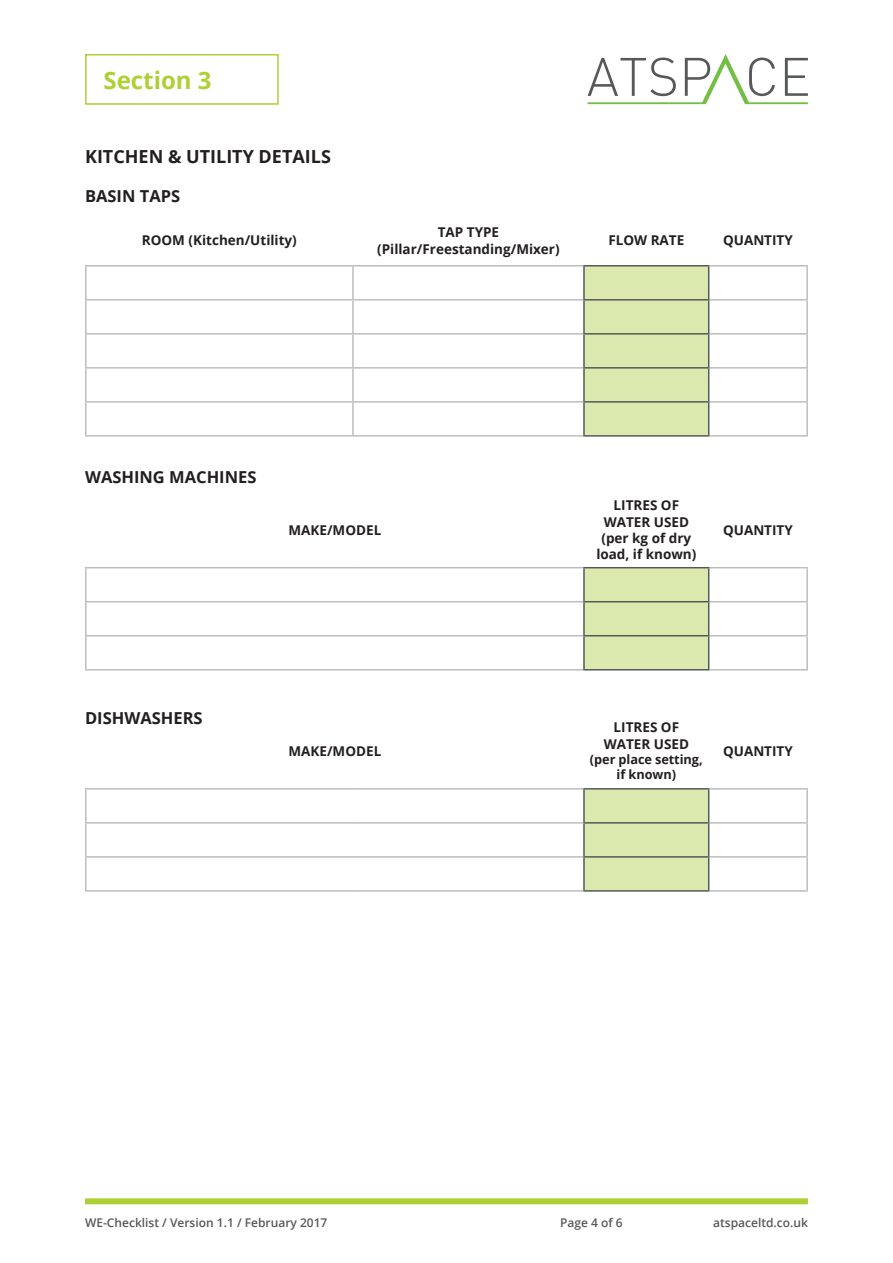
<style>
.page{position:relative;width:893px;height:1263px;background:#fff}
.page>*{position:absolute;margin:0;border:0;box-sizing:border-box;transform-origin:0 0}
.t1{font:700 24px "Open Sans";color:#aed036}
.t2{font:700 18px "Open Sans";color:#231f20}
.t3{font:700 16.5px "Open Sans";color:#231f20}
.t4{font:700 13.5px/16.2px "Open Sans";color:#231f20;text-align:center}
.t5{font:700 12.75px/15.3px "Open Sans";letter-spacing:-.005em;color:#231f20;text-align:center}
.t6{font:600 12px "Open Sans";color:#57585a}
</style>
<div class="page">
<div style="left:85px;top:54px;width:194px;height:51px;border:2px solid #aed036"></div>
<div style="left:585px;top:266px;width:123px;height:169px;background:#dce9ae"></div>
<hr style="left:85px;top:265px;width:268px;height:1px;background:#bcbdc0">
<hr style="left:85px;top:266px;width:2px;height:33px;background:#bcbdc0">
<hr style="left:353px;top:265px;width:230px;height:1px;background:#bcbdc0">
<hr style="left:709px;top:265px;width:99px;height:1px;background:#bcbdc0">
<hr style="left:806px;top:266px;width:2px;height:33px;background:#bcbdc0">
<hr style="left:85px;top:299px;width:268px;height:2px;background:#bcbdc0">
<hr style="left:85px;top:301px;width:2px;height:32px;background:#bcbdc0">
<hr style="left:353px;top:299px;width:230px;height:2px;background:#bcbdc0">
<hr style="left:709px;top:299px;width:99px;height:2px;background:#bcbdc0">
<hr style="left:806px;top:301px;width:2px;height:32px;background:#bcbdc0">
<hr style="left:85px;top:333px;width:268px;height:2px;background:#bcbdc0">
<hr style="left:85px;top:335px;width:2px;height:32px;background:#bcbdc0">
<hr style="left:353px;top:333px;width:230px;height:2px;background:#bcbdc0">
<hr style="left:709px;top:333px;width:99px;height:2px;background:#bcbdc0">
<hr style="left:806px;top:335px;width:2px;height:32px;background:#bcbdc0">
<hr style="left:85px;top:367px;width:268px;height:2px;background:#bcbdc0">
<hr style="left:85px;top:369px;width:2px;height:32px;background:#bcbdc0">
<hr style="left:353px;top:367px;width:230px;height:2px;background:#bcbdc0">
<hr style="left:709px;top:367px;width:99px;height:2px;background:#bcbdc0">
<hr style="left:806px;top:369px;width:2px;height:32px;background:#bcbdc0">
<hr style="left:85px;top:401px;width:268px;height:2px;background:#bcbdc0">
<hr style="left:85px;top:403px;width:2px;height:32px;background:#bcbdc0">
<hr style="left:353px;top:401px;width:230px;height:2px;background:#bcbdc0">
<hr style="left:709px;top:401px;width:99px;height:2px;background:#bcbdc0">
<hr style="left:806px;top:403px;width:2px;height:32px;background:#bcbdc0">
<hr style="left:85px;top:435px;width:268px;height:2px;background:#bcbdc0">
<hr style="left:353px;top:435px;width:230px;height:2px;background:#bcbdc0">
<hr style="left:709px;top:435px;width:99px;height:2px;background:#bcbdc0">
<hr style="left:583px;top:265px;width:126px;height:1px;background:#57585a">
<hr style="left:583px;top:266px;width:2px;height:33px;background:#57585a">
<hr style="left:708px;top:266px;width:1px;height:33px;background:#57585a">
<hr style="left:583px;top:299px;width:126px;height:2px;background:#57585a">
<hr style="left:583px;top:301px;width:2px;height:32px;background:#57585a">
<hr style="left:708px;top:301px;width:1px;height:32px;background:#57585a">
<hr style="left:583px;top:333px;width:126px;height:2px;background:#57585a">
<hr style="left:583px;top:335px;width:2px;height:32px;background:#57585a">
<hr style="left:708px;top:335px;width:1px;height:32px;background:#57585a">
<hr style="left:583px;top:367px;width:126px;height:2px;background:#57585a">
<hr style="left:583px;top:369px;width:2px;height:32px;background:#57585a">
<hr style="left:708px;top:369px;width:1px;height:32px;background:#57585a">
<hr style="left:583px;top:401px;width:126px;height:2px;background:#57585a">
<hr style="left:583px;top:403px;width:2px;height:32px;background:#57585a">
<hr style="left:708px;top:403px;width:1px;height:32px;background:#57585a">
<hr style="left:583px;top:435px;width:126px;height:2px;background:#57585a">
<hr style="left:352px;top:266px;width:2px;height:33px;background:#bcbdc0">
<hr style="left:352px;top:301px;width:2px;height:32px;background:#bcbdc0">
<hr style="left:352px;top:335px;width:2px;height:32px;background:#bcbdc0">
<hr style="left:352px;top:369px;width:2px;height:32px;background:#bcbdc0">
<hr style="left:352px;top:403px;width:2px;height:32px;background:#bcbdc0">
<div style="left:585px;top:568px;width:123px;height:101px;background:#dce9ae"></div>
<hr style="left:85px;top:567px;width:268px;height:1px;background:#bcbdc0">
<hr style="left:85px;top:568px;width:2px;height:33px;background:#bcbdc0">
<hr style="left:353px;top:567px;width:230px;height:1px;background:#bcbdc0">
<hr style="left:709px;top:567px;width:99px;height:1px;background:#bcbdc0">
<hr style="left:806px;top:568px;width:2px;height:33px;background:#bcbdc0">
<hr style="left:85px;top:601px;width:268px;height:1px;background:#bcbdc0">
<hr style="left:85px;top:602px;width:2px;height:33px;background:#bcbdc0">
<hr style="left:353px;top:601px;width:230px;height:1px;background:#bcbdc0">
<hr style="left:709px;top:601px;width:99px;height:1px;background:#bcbdc0">
<hr style="left:806px;top:602px;width:2px;height:33px;background:#bcbdc0">
<hr style="left:85px;top:635px;width:268px;height:1px;background:#bcbdc0">
<hr style="left:85px;top:636px;width:2px;height:33px;background:#bcbdc0">
<hr style="left:353px;top:635px;width:230px;height:1px;background:#bcbdc0">
<hr style="left:709px;top:635px;width:99px;height:1px;background:#bcbdc0">
<hr style="left:806px;top:636px;width:2px;height:33px;background:#bcbdc0">
<hr style="left:85px;top:669px;width:268px;height:1px;background:#bcbdc0">
<hr style="left:353px;top:669px;width:230px;height:1px;background:#bcbdc0">
<hr style="left:709px;top:669px;width:99px;height:1px;background:#bcbdc0">
<hr style="left:583px;top:567px;width:126px;height:1px;background:#57585a">
<hr style="left:583px;top:568px;width:2px;height:33px;background:#57585a">
<hr style="left:708px;top:568px;width:1px;height:33px;background:#57585a">
<hr style="left:583px;top:601px;width:126px;height:1px;background:#57585a">
<hr style="left:583px;top:602px;width:2px;height:33px;background:#57585a">
<hr style="left:708px;top:602px;width:1px;height:33px;background:#57585a">
<hr style="left:583px;top:635px;width:126px;height:1px;background:#57585a">
<hr style="left:583px;top:636px;width:2px;height:33px;background:#57585a">
<hr style="left:708px;top:636px;width:1px;height:33px;background:#57585a">
<hr style="left:583px;top:669px;width:126px;height:1px;background:#57585a">
<div style="left:585px;top:789px;width:123px;height:101px;background:#dce9ae"></div>
<hr style="left:85px;top:788px;width:268px;height:1px;background:#bcbdc0">
<hr style="left:85px;top:789px;width:2px;height:33px;background:#bcbdc0">
<hr style="left:353px;top:788px;width:230px;height:1px;background:#bcbdc0">
<hr style="left:709px;top:788px;width:99px;height:1px;background:#bcbdc0">
<hr style="left:806px;top:789px;width:2px;height:33px;background:#bcbdc0">
<hr style="left:85px;top:822px;width:268px;height:2px;background:#bcbdc0">
<hr style="left:85px;top:824px;width:2px;height:32px;background:#bcbdc0">
<hr style="left:353px;top:822px;width:230px;height:2px;background:#bcbdc0">
<hr style="left:709px;top:822px;width:99px;height:2px;background:#bcbdc0">
<hr style="left:806px;top:824px;width:2px;height:32px;background:#bcbdc0">
<hr style="left:85px;top:856px;width:268px;height:2px;background:#bcbdc0">
<hr style="left:85px;top:858px;width:2px;height:32px;background:#bcbdc0">
<hr style="left:353px;top:856px;width:230px;height:2px;background:#bcbdc0">
<hr style="left:709px;top:856px;width:99px;height:2px;background:#bcbdc0">
<hr style="left:806px;top:858px;width:2px;height:32px;background:#bcbdc0">
<hr style="left:85px;top:890px;width:268px;height:2px;background:#bcbdc0">
<hr style="left:353px;top:890px;width:230px;height:2px;background:#bcbdc0">
<hr style="left:709px;top:890px;width:99px;height:2px;background:#bcbdc0">
<hr style="left:583px;top:788px;width:126px;height:1px;background:#57585a">
<hr style="left:583px;top:789px;width:2px;height:33px;background:#57585a">
<hr style="left:708px;top:789px;width:1px;height:33px;background:#57585a">
<hr style="left:583px;top:822px;width:126px;height:2px;background:#57585a">
<hr style="left:583px;top:824px;width:2px;height:32px;background:#57585a">
<hr style="left:708px;top:824px;width:1px;height:32px;background:#57585a">
<hr style="left:583px;top:856px;width:126px;height:2px;background:#57585a">
<hr style="left:583px;top:858px;width:2px;height:32px;background:#57585a">
<hr style="left:708px;top:858px;width:1px;height:32px;background:#57585a">
<hr style="left:583px;top:890px;width:126px;height:2px;background:#57585a">
<svg style="left:588px;top:54px;width:220px;height:50px"></svg>
<div style="left:85px;top:1198px;width:723px;height:6px;background:#aed036"></div>
<h1 class="t1" style="left:104px;top:63px;width:110px">Section 3</h1>
<h2 class="t2" style="left:85px;top:143px;width:247px">KITCHEN &amp; UTILITY DETAILS</h2>
<p class="t3" style="left:85px;top:184px;width:97px">BASIN TAPS</p>
<p class="t4" style="left:142px;top:232px;width:156px">ROOM (Kitchen/Utility)</p>
<p class="t4" style="left:377px;top:224px;width:184px">TAP TYPE (Pillar/Freestanding/Mixer)</p>
<p class="t4" style="left:608px;top:232px;width:77px">FLOW RATE</p>
<p class="t4" style="left:723px;top:232px;width:71px">QUANTITY</p>
<p class="t3" style="left:85px;top:465px;width:173px">WASHING MACHINES</p>
<p class="t4" style="left:288px;top:521px;width:94px">MAKE/MODEL</p>
<p class="t3" style="left:85px;top:706px;width:119px">DISHWASHERS</p>
<p class="t4" style="left:288px;top:742px;width:94px">MAKE/MODEL</p>
<p class="t4" style="left:596px;top:497px;width:102px">LITRES OF<br>WATER USED (per kg of dry load, if known)</p>
<p class="t4" style="left:723px;top:521px;width:71px">QUANTITY</p>
<p class="t4" style="left:604px;top:719px;width:87px">LITRES OF<br>WATER USED</p>
<p class="t5" style="left:590px;top:751px;width:114px">(per place setting, if known)</p>
<p class="t4" style="left:723px;top:742px;width:71px">QUANTITY</p>
<p class="t6" style="left:85px;top:1214px;width:244px">WE-Checklist / Version 1.1 / February 2017</p>
<p class="t6" style="left:560px;top:1214px;width:64px">Page 4 of 6</p>
<p class="t6" style="left:713px;top:1214px;width:96px">atspaceltd.co.uk</p>
</div>
